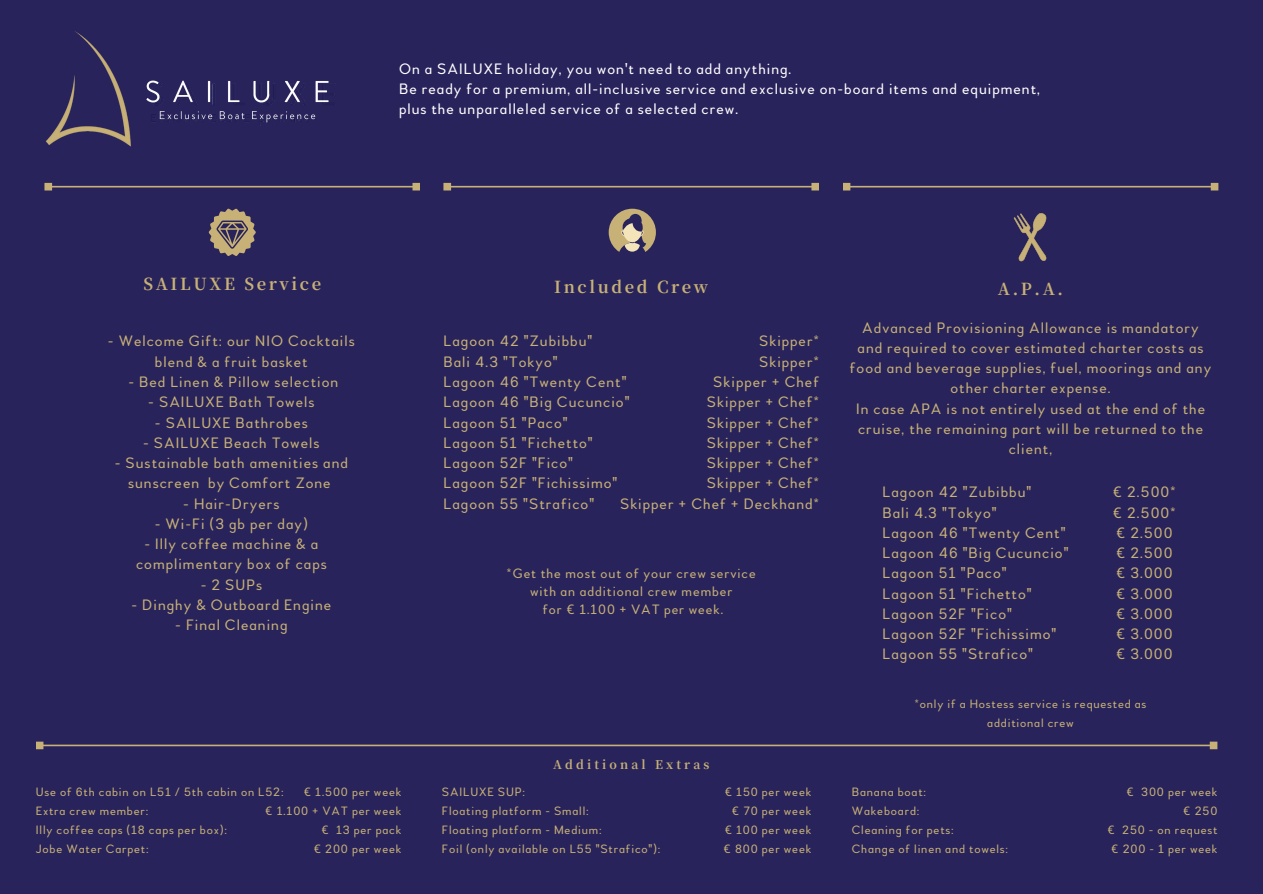
<style>
.page{position:relative;width:1263px;height:894px;background:#fff}
.page>*{position:absolute;margin:0;border:0;box-sizing:border-box;transform-origin:0 0}
.t1{font:700 16.5px "Noto Serif TC";letter-spacing:.155em;color:#c7b176}
.t2{font:15px/20.2px "Woodford Bourne";letter-spacing:.07em;color:#c7b176;text-align:center}
.t3{font:15px "Woodford Bourne";letter-spacing:.07em;color:#fff}
.t4{font:13.5px "Woodford Bourne";letter-spacing:.07em;color:#c7b176}
.t5{font:12px/19px "Woodford Bourne";letter-spacing:.07em;color:#c7b176;text-align:center}
.t6{font:700 12px "Noto Serif TC";letter-spacing:.26em;color:#c7b176}
</style>
<div class="page">
<div style="left:0;top:0;width:1263px;height:893px;background:#29235c"></div>
<img style="left:46px;top:31px;width:85px;height:116px">
<img style="left:113px;top:55px;width:216px;height:88px">
<svg style="left:209px;top:209px;width:47px;height:47px"></svg>
<div style="left:609px;top:209px;width:47px;height:47px;background:#c7b176;border-radius:50%"></div>
<div style="left:629px;top:214px;width:12px;height:12px;background:#29235c;border-radius:50%"></div>
<svg style="left:618px;top:217px;width:28px;height:39px"></svg>
<svg style="left:36px;top:741px;width:1181px;height:8px"></svg>
<svg style="left:1014px;top:213px;width:33px;height:48px"></svg>
<svg style="left:44px;top:183px;width:376px;height:7px"></svg>
<svg style="left:443px;top:183px;width:376px;height:7px"></svg>
<svg style="left:843px;top:183px;width:375px;height:7px"></svg>
<p class="t3" style="left:399px;top:60px;width:394px">On a SAILUXE holiday, you won't need to add anything.</p>
<p class="t3" style="left:399px;top:80px;width:643px">Be ready for a premium, all-inclusive service and exclusive on-board items and equipment,</p>
<p class="t3" style="left:399px;top:100px;width:341px">plus the unparalleled service of a selected crew.</p>
<p class="t1" style="left:143px;top:271px;width:179px">SAILUXE Service</p>
<p class="t1" style="left:554px;top:274px;width:156px">Included Crew</p>
<p class="t2" style="left:108px;top:331px;width:248px">- Welcome Gift: our NIO Cocktails blend &amp; a fruit basket</p>
<p class="t2" style="left:128px;top:372px;width:212px">- Bed Linen &amp; Pillow selection</p>
<p class="t2" style="left:148px;top:392px;width:168px">- SAILUXE Bath Towels</p>
<p class="t2" style="left:155px;top:412px;width:154px">- SAILUXE Bathrobes</p>
<p class="t2" style="left:143px;top:432px;width:178px">- SAILUXE Beach Towels</p>
<p class="t2" style="left:115px;top:453px;width:235px">- Sustainable bath amenities and sunscreen by Comfort Zone</p>
<p class="t2" style="left:183px;top:493px;width:98px">- Hair-Dryers</p>
<p class="t2" style="left:155px;top:513px;width:155px">- Wi-Fi (3 gb per day)</p>
<p class="t2" style="left:136px;top:534px;width:192px">- Illy coffee machine &amp; a complimentary box of caps</p>
<p class="t2" style="left:201px;top:574px;width:63px">- 2 SUPs</p>
<p class="t2" style="left:132px;top:594px;width:201px">- Dinghy &amp; Outboard Engine</p>
<p class="t2" style="left:175px;top:615px;width:114px">- Final Cleaning</p>
<p class="t2" style="left:443px;top:331px;width:150px">Lagoon 42 "Zubibbu"</p>
<p class="t2" style="left:443px;top:351px;width:116px">Bali 4.3 "Tokyo"</p>
<p class="t2" style="left:443px;top:372px;width:185px">Lagoon 46 "Twenty Cent"</p>
<p class="t2" style="left:443px;top:392px;width:188px">Lagoon 46 "Big Cucuncio"</p>
<p class="t2" style="left:443px;top:412px;width:126px">Lagoon 51 "Paco"</p>
<p class="t2" style="left:443px;top:432px;width:151px">Lagoon 51 "Fichetto"</p>
<p class="t2" style="left:443px;top:453px;width:131px">Lagoon 52F "Fico"</p>
<p class="t2" style="left:443px;top:473px;width:175px">Lagoon 52F "Fichissimo"</p>
<p class="t2" style="left:443px;top:493px;width:152px">Lagoon 55 "Strafico"</p>
<p class="t2" style="left:759px;top:331px;width:62px">Skipper*</p>
<p class="t2" style="left:759px;top:351px;width:62px">Skipper*</p>
<p class="t2" style="left:713px;top:372px;width:107px">Skipper + Chef</p>
<p class="t2" style="left:707px;top:392px;width:114px">Skipper + Chef*</p>
<p class="t2" style="left:707px;top:412px;width:114px">Skipper + Chef*</p>
<p class="t2" style="left:707px;top:432px;width:114px">Skipper + Chef*</p>
<p class="t2" style="left:707px;top:453px;width:114px">Skipper + Chef*</p>
<p class="t2" style="left:707px;top:473px;width:114px">Skipper + Chef*</p>
<p class="t2" style="left:620px;top:493px;width:201px">Skipper + Chef + Deckhand*</p>
<p class="t4" style="left:507px;top:565px;width:250px">*Get the most out of your crew service</p>
<p class="t4" style="left:530px;top:583px;width:204px">with an additional crew member</p>
<p class="t4" style="left:543px;top:601px;width:182px">for € 1.100 + VAT per week.</p>
<p class="t5" style="left:36px;top:782px;width:249px">Use of 6th cabin on L51 / 5th cabin on L52:</p>
<p class="t5" style="left:36px;top:801px;width:114px">Extra crew member:</p>
<p class="t5" style="left:36px;top:820px;width:193px">Illy coffee caps (18 caps per box):</p>
<p class="t5" style="left:36px;top:839px;width:114px">Jobe Water Carpet:</p>
<p class="t5" style="left:304px;top:782px;width:99px">€ 1.500 per week</p>
<p class="t5" style="left:265px;top:801px;width:138px">€ 1.100 + VAT per week</p>
<p class="t5" style="left:321px;top:820px;width:81px">€ 13 per pack</p>
<p class="t5" style="left:314px;top:839px;width:89px">€ 200 per week</p>
<p class="t6" style="left:553px;top:755px;width:158px">Additional Extras</p>
<p class="t5" style="left:442px;top:782px;width:85px">SAILUXE SUP:</p>
<p class="t5" style="left:442px;top:801px;width:148px">Floating platform - Small:</p>
<p class="t5" style="left:442px;top:820px;width:161px">Floating platform - Medium:</p>
<p class="t5" style="left:442px;top:839px;width:220px">Foil (only available on L55 "Strafico"):</p>
<p class="t5" style="left:725px;top:782px;width:88px">€ 150 per week</p>
<p class="t5" style="left:732px;top:801px;width:81px">€ 70 per week</p>
<p class="t5" style="left:725px;top:820px;width:88px">€ 100 per week</p>
<p class="t5" style="left:724px;top:839px;width:89px">€ 800 per week</p>
<p class="t1" style="left:998px;top:276px;width:67px">A.P.A.</p>
<p class="t2" style="left:850px;top:317px;width:363px">Advanced Provisioning Allowance is mandatory and required to cover estimated charter costs as food and beverage supplies, fuel, moorings and any other charter expense.</p>
<p class="t2" style="left:856px;top:398px;width:350px">In case APA is not entirely used at the end of the cruise, the remaining part will be returned to the client,</p>
<p class="t2" style="left:882px;top:482px;width:150px">Lagoon 42 "Zubibbu"</p>
<p class="t2" style="left:882px;top:502px;width:116px">Bali 4.3 "Tokyo"</p>
<p class="t2" style="left:882px;top:523px;width:185px">Lagoon 46 "Twenty Cent"</p>
<p class="t2" style="left:882px;top:543px;width:188px">Lagoon 46 "Big Cucuncio"</p>
<p class="t2" style="left:882px;top:563px;width:126px">Lagoon 51 "Paco"</p>
<p class="t2" style="left:882px;top:583px;width:151px">Lagoon 51 "Fichetto"</p>
<p class="t2" style="left:882px;top:604px;width:131px">Lagoon 52F "Fico"</p>
<p class="t2" style="left:882px;top:624px;width:175px">Lagoon 52F "Fichissimo"</p>
<p class="t2" style="left:882px;top:644px;width:152px">Lagoon 55 "Strafico"</p>
<p class="t5" style="left:915px;top:694px;width:233px">*only if a Hostess service is requested as additional crew</p>
<p class="t2" style="left:1113px;top:482px;width:64px">€ 2.500*</p>
<p class="t2" style="left:1113px;top:502px;width:64px">€ 2.500*</p>
<p class="t2" style="left:1116px;top:523px;width:58px">€ 2.500</p>
<p class="t2" style="left:1116px;top:543px;width:58px">€ 2.500</p>
<p class="t2" style="left:1116px;top:563px;width:58px">€ 3.000</p>
<p class="t2" style="left:1116px;top:583px;width:58px">€ 3.000</p>
<p class="t2" style="left:1116px;top:604px;width:58px">€ 3.000</p>
<p class="t2" style="left:1116px;top:624px;width:58px">€ 3.000</p>
<p class="t2" style="left:1116px;top:644px;width:58px">€ 3.000</p>
<p class="t5" style="left:852px;top:782px;width:76px">Banana boat:</p>
<p class="t5" style="left:852px;top:801px;width:69px">Wakeboard:</p>
<p class="t5" style="left:852px;top:820px;width:103px">Cleaning for pets:</p>
<p class="t5" style="left:852px;top:839px;width:158px">Change of linen and towels:</p>
<p class="t5" style="left:1126px;top:782px;width:92px">€ 300 per week</p>
<p class="t5" style="left:1183px;top:801px;width:36px">€ 250</p>
<p class="t5" style="left:1107px;top:820px;width:111px">€ 250 - on request</p>
<p class="t5" style="left:1111px;top:839px;width:108px">€ 200 - 1 per week</p>
</div>
